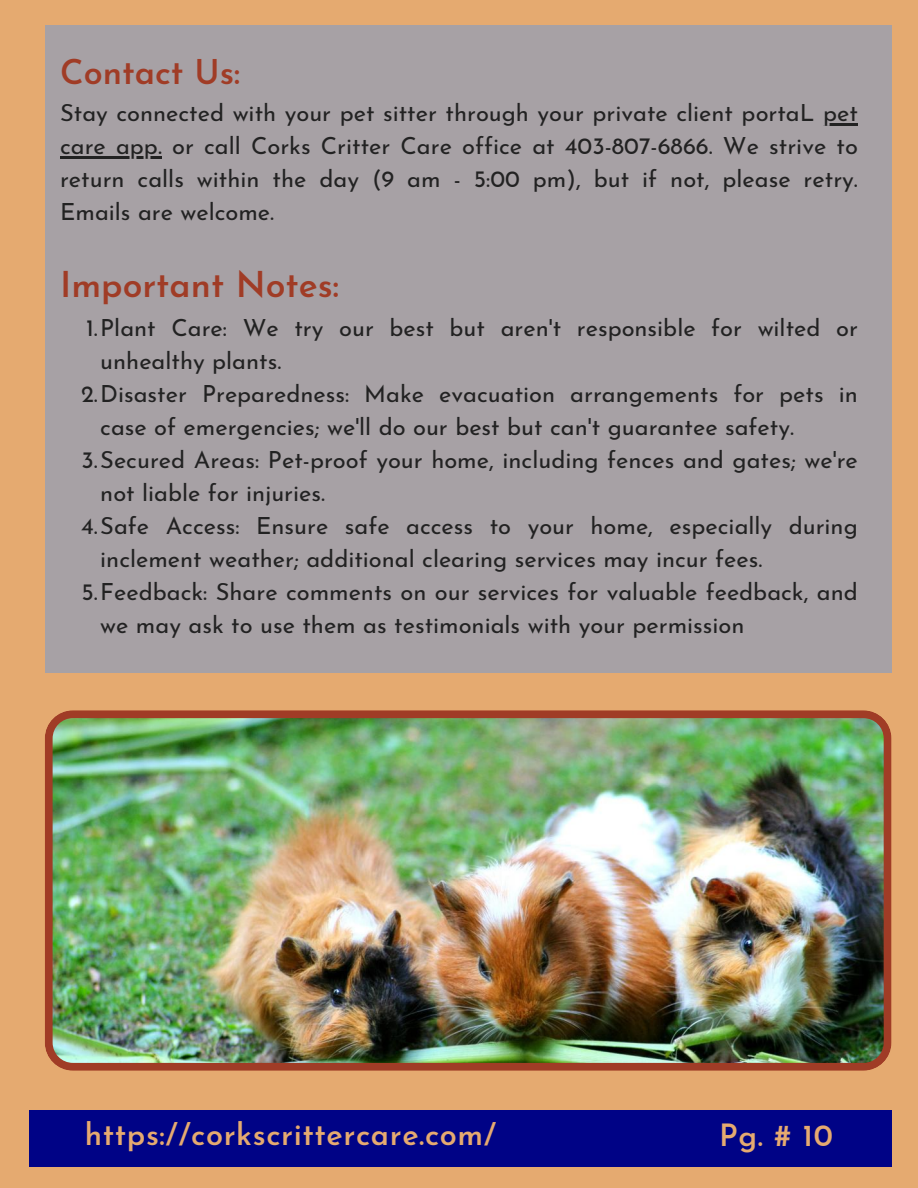
<style>
.page{position:relative;width:918px;height:1188px;background:#e5aa70}
.page>*{position:absolute;margin:0;border:0;box-sizing:border-box;transform-origin:0 0}
.t1{font:600 35.55px "Josefin Sans";color:#a03c26}
.t2{font:600 34.05px "Josefin Sans";color:#a03c26}
.t3{font:600 30.6px "Josefin Sans";letter-spacing:.02em;color:#e5aa70}
.t4{font:23.7px/33px "Josefin Sans";color:#222;text-align:justify}
</style>
<div class="page">
<div style="left:45px;top:26px;width:847px;height:647px;background:#a7a1a5"></div>
<hr style="left:823px;top:123px;width:35px;height:2px;background:#222">
<hr style="left:60px;top:156px;width:102px;height:2px;background:#222">
<div style="left:29px;top:1110px;width:863px;height:57px;background:#000386"></div>
<img style="left:45px;top:710px;width:847px;height:360px">
<h2 class="t2" style="left:60px;top:59px;width:182px">Contact Us:</h2>
<p class="t4" style="left:60px;top:98px;width:799px">Stay connected with your pet sitter through your private client portaL pet care app. or call Corks Critter Care office at 403-807-6866. We strive to return calls within the day (9 am - 5:00 pm), but if not, please retry.<br>Emails are welcome.</p>
<h1 class="t1" style="left:60px;top:270px;width:280px">Important Notes:</h1>
<p class="t4" style="left:86px;top:313px;width:773px">1.Plant Care: We try our best but aren't responsible for wilted or</p>
<p class="t4" style="left:100px;top:346px;width:183px">unhealthy plants.</p>
<p class="t4" style="left:81px;top:379px;width:778px">2.Disaster Preparedness: Make evacuation arrangements for pets in</p>
<p class="t4" style="left:100px;top:413px;width:695px">case of emergencies; we'll do our best but can't guarantee safety.</p>
<p class="t4" style="left:82px;top:446px;width:778px">3.Secured Areas: Pet-proof your home, including fences and gates; we're</p>
<p class="t4" style="left:100px;top:479px;width:226px">not liable for injuries.</p>
<p class="t4" style="left:81px;top:512px;width:778px">4.Safe Access: Ensure safe access to your home, especially during</p>
<p class="t4" style="left:100px;top:545px;width:664px">inclement weather; additional clearing services may incur fees.</p>
<p class="t4" style="left:82px;top:578px;width:778px">5.Feedback: Share comments on our services for valuable feedback, and</p>
<p class="t4" style="left:100px;top:611px;width:646px">we may ask to use them as testimonials with your permission</p>
<p class="t3" style="left:85px;top:1122px;width:413px">https://corkscrittercare.com/</p>
<p class="t3" style="left:719px;top:1123px;width:115px">Pg. # 10</p>
</div>
